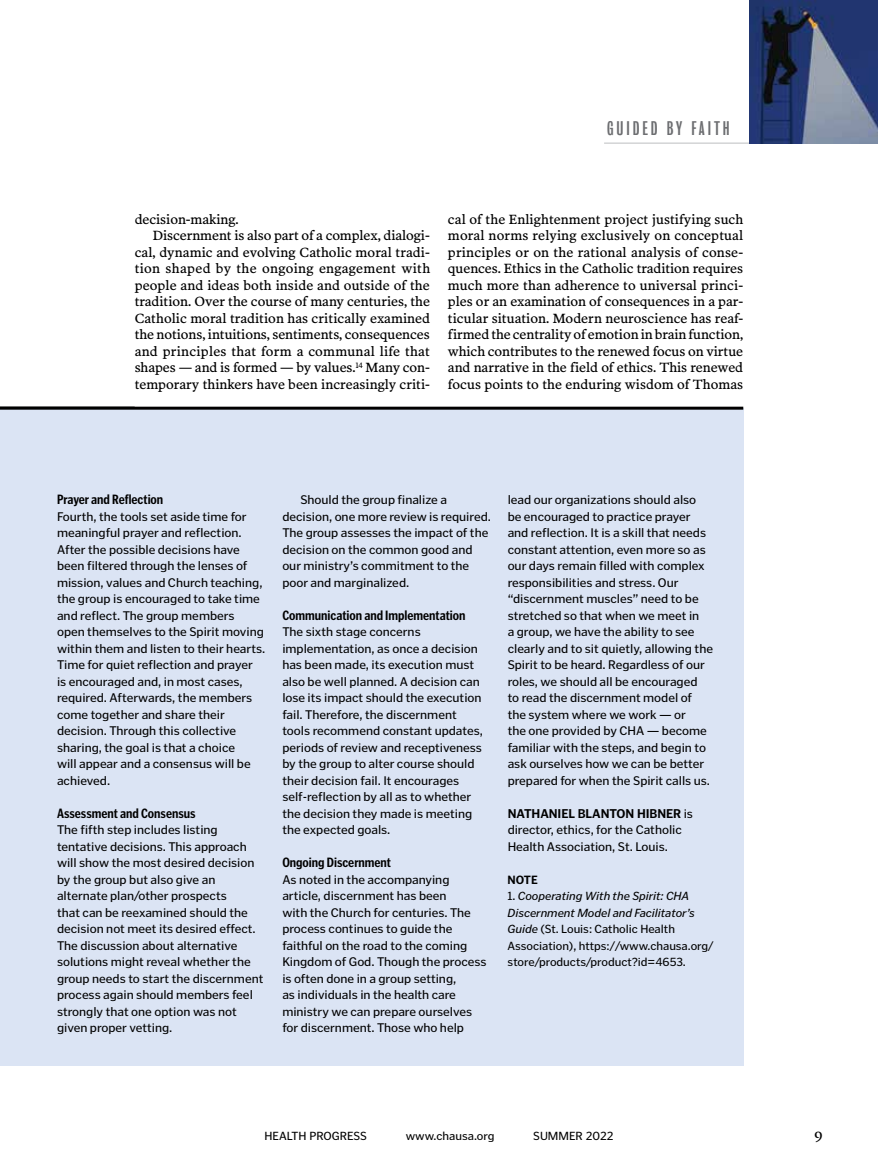
<style>
.page{position:relative;width:878px;height:1175px;background:#fff}
.page>*{position:absolute;margin:0;border:0;box-sizing:border-box;transform-origin:0 0}
.t1{font:18px "Bureau Grot Comp";letter-spacing:.16em;color:#6d6e71}
.t2{font:15px "Poynter OS Text Three L";color:#000}
.t3{font:13.5px/16.5px "Poynter OS Text Three L";letter-spacing:.005em;color:#000;text-align:justify}
.t4{font:700 13.5px "Poynter Gothic Text Cond";color:#000}
.t5{font:13.5px "Poynter OS Text Three L";letter-spacing:.025em;color:#000}
.t6{font:12.75px/16.5px "Poynter Gothic Text";letter-spacing:-.005em;color:#000}
.t7{font:12px/16.5px "Poynter Gothic Text";letter-spacing:-.005em;color:#000}
.t8{font:700 12px "Poynter Gothic Text";color:#000}
.s1{font-weight:700}
.s2{font-style:italic}
</style>
<div class="page">
<div style="left:0;top:408px;width:743px;height:657px;background:#dbe4f4"></div>
<svg style="left:0;top:406px;width:743px;height:4px;background:#393a3b"></svg>
<hr style="left:604px;top:143px;width:274px;height:1px;background:#bcbec0">
<img style="left:749px;top:0;width:129px;height:143px">
<h1 class="t1" style="left:607px;top:118px;width:124px">GUIDED BY FAITH</h1>
<p class="t3" style="left:135px;top:211px;width:105px">decision-making.</p>
<p class="t3" style="left:153px;top:227px;width:278px">Discernment is also part of a complex, dialogi-</p>
<p class="t3" style="left:135px;top:244px;width:296px">cal, dynamic and evolving Catholic moral tradi-</p>
<p class="t5" style="left:135px;top:260px;width:297px">tion shaped by the ongoing engagement with</p>
<p class="t3" style="left:135px;top:277px;width:296px">people and ideas both inside and outside of the</p>
<p class="t3" style="left:135px;top:293px;width:297px">tradition. Over the course of many centuries, the</p>
<p class="t3" style="left:135px;top:310px;width:297px">Catholic moral tradition has critically examined</p>
<p class="t3" style="left:135px;top:326px;width:296px">the notions, intuitions, sentiments, consequences</p>
<p class="t3" style="left:135px;top:343px;width:297px">and principles that form a communal life that</p>
<p class="t3" style="left:135px;top:359px;width:297px">shapes — and is formed — by values.<sup>14</sup> Many con-</p>
<p class="t3" style="left:135px;top:376px;width:297px">temporary thinkers have been increasingly criti-</p>
<p class="t3" style="left:448px;top:211px;width:297px">cal of the Enlightenment project justifying such moral norms relying exclusively on conceptual principles or on the rational analysis of conse&shy;quences. Ethics in the Catholic tradition requires much more than adherence to universal princi&shy;ples or an examination of consequences in a par&shy;ticular situation. Modern neuroscience has reaf&shy;firmed the centrality of emotion in brain function, which contributes to the renewed focus on virtue and narrative in the field of ethics. This renewed focus points to the enduring wisdom of Thomas</p>
<p class="t4" style="left:57px;top:491px;width:108px">Prayer and Reflection</p>
<p class="t6" style="left:57px;top:508px;width:210px">Fourth, the tools set aside time for meaningful prayer and reflection.<br>After the possible decisions have been filtered through the lenses of mission, values and Church teaching, the group is encouraged to take time and reflect. The group members open themselves to the Spirit moving within them and listen to their hearts.<br>Time for quiet reflection and prayer is encouraged and, in most cases, required. Afterwards, the members come together and share their decision. Through this collective sharing, the goal is that a choice<br>will appear and a consensus will be achieved.</p>
<p class="t4" style="left:57px;top:805px;width:140px">Assessment and Consensus</p>
<p class="t6" style="left:57px;top:821px;width:208px">The fifth step includes listing tentative decisions. This approach will show the most desired decision by the group but also give an alternate plan/other prospects<br>that can be reexamined should the decision not meet its desired effect.<br>The discussion about alternative solutions might reveal whether the group needs to start the discernment process again should members feel strongly that one option was not given proper vetting.</p>
<p class="t6" style="left:282px;top:491px;width:210px;text-indent:18px">Should the group finalize a decision, one more review is required.<br>The group assesses the impact of the decision on the common good and our ministry’s commitment to the poor and marginalized.</p>
<p class="t4" style="left:282px;top:607px;width:185px">Communication and Implementation</p>
<p class="t6" style="left:282px;top:623px;width:202px">The sixth stage concerns implementation, as once a decision has been made, its execution must also be well planned. A decision can lose its impact should the execution fail. Therefore, the discernment tools recommend constant updates, periods of review and receptiveness by the group to alter course should their decision fail. It encourages self-reflection by all as to whether the decision they made is meeting the expected goals.</p>
<p class="t4" style="left:282px;top:854px;width:110px">Ongoing Discernment</p>
<p class="t6" style="left:282px;top:871px;width:206px">As noted in the accompanying article, discernment has been<br>with the Church for centuries. The process continues to guide the faithful on the road to the coming<br>Kingdom of God. Though the process is often done in a group setting,<br>as individuals in the health care ministry we can prepare ourselves for discernment. Those who help</p>
<p class="t6" style="left:507px;top:491px;width:207px">lead our organizations should also be encouraged to practice prayer and reflection. It is a skill that needs constant attention, even more so as our days remain filled with complex responsibilities and stress. Our “discernment muscles” need to be stretched so that when we meet in<br>a group, we have the ability to see clearly and to sit quietly, allowing the Spirit to be heard. Regardless of our roles, we should all be encouraged<br>to read the discernment model of the system where we work — or<br>the one provided by CHA — become familiar with the steps, and begin to ask ourselves how we can be better prepared for when the Spirit calls us.</p>
<p class="t6" style="left:507px;top:805px;width:187px"><span class="s1">NATHANIEL BLANTON HIBNER</span> is director, ethics, for the Catholic<br>Health Association, St. Louis.</p>
<p class="t8" style="left:507px;top:872px;width:32px">NOTE</p>
<p class="t7" style="left:507px;top:888px;width:207px">1. <span class="s2">Cooperating With the Spirit: CHA Discernment Model and Facilitator’s Guide</span> (St. Louis: Catholic Health Association), https://www.chausa.org/ store/products/product?id=4653.</p>
<p class="t7" style="left:264px;top:1127px;width:104px">HEALTH PROGRESS</p>
<p class="t7" style="left:405px;top:1127px;width:90px">www.chausa.org</p>
<p class="t7" style="left:533px;top:1127px;width:82px">SUMMER 2022</p>
<p class="t2" style="left:814px;top:1128px;width:10px">9</p>
</div>
